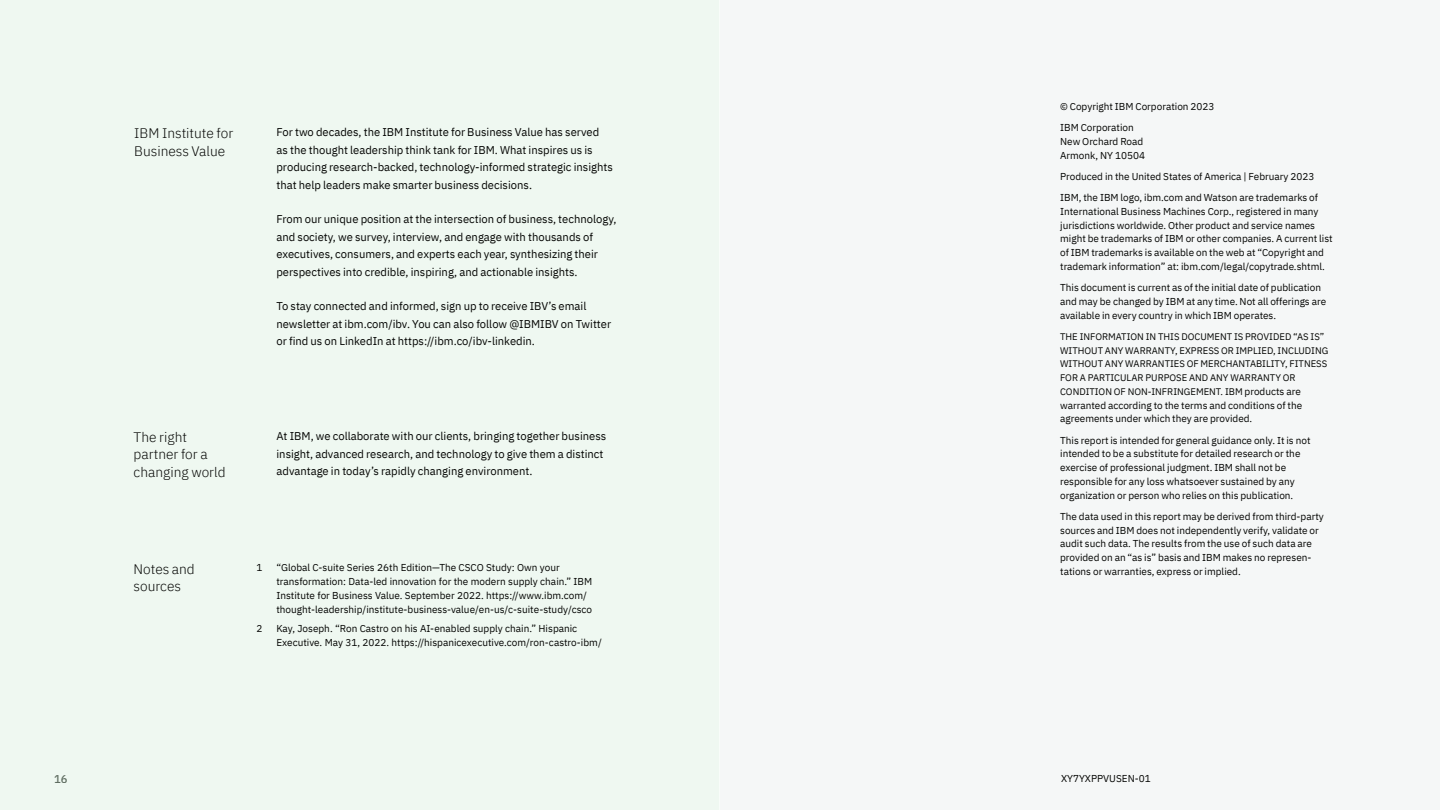
<style>
.page{position:relative;width:1440px;height:810px;background:#fff}
.page>*{position:absolute;margin:0;border:0;box-sizing:border-box;transform-origin:0 0}
.t1{font:300 13.75px/17.5px "IBM Plex Sans";color:#040503}
.t2{font:11.25px/17.5px "IBM Plex Sans";color:#040503}
.t3{font:500 11.25px "IBM Plex Sans";color:#5f6d61}
.t4{font:10px/13.8px "IBM Plex Sans";color:#040503}
.t5{font:9.5px/13.8px "IBM Plex Sans";color:#040503}
.s1{font-size:10px}
</style>
<div class="page">
<div style="left:720px;top:0;width:720px;height:810px;background:#f5f7f7"></div>
<div style="left:0;top:0;width:719px;height:810px;background:#eff8f1"></div>
<div style="left:55px;top:775px;width:12px;height:8px;background:#eff8f1"></div>
<h1 class="t1" style="left:134px;top:124px;width:101px">IBM Institute for<br>Business Value</h1>
<p class="t2" style="left:276px;top:123px;width:338px">For two decades, the IBM Institute for Business Value has served as the thought leadership think tank for IBM. What inspires us is producing research-backed, technology-informed strategic insights that help leaders make smarter business decisions.</p>
<p class="t2" style="left:276px;top:210px;width:342px">From our unique position at the intersection of business, technology, and society, we survey, interview, and engage with thousands of executives, consumers, and experts each year, synthesizing their perspectives into credible, inspiring, and actionable insights.</p>
<p class="t2" style="left:276px;top:297px;width:336px">To stay connected and informed, sign up to receive IBV’s email newsletter at ibm.com/ibv. You can also follow @IBMIBV on Twitter or find us on LinkedIn at https://ibm.co/ibv-linkedin.</p>
<h1 class="t1" style="left:134px;top:427px;width:94px">The right partner for a changing world</h1>
<p class="t2" style="left:276px;top:426px;width:331px">At IBM, we collaborate with our clients, bringing together business insight, advanced research, and technology to give them a distinct advantage in today’s rapidly changing environment.</p>
<h1 class="t1" style="left:134px;top:559px;width:63px">Notes and sources</h1>
<p class="t4" style="left:256px;top:560px;width:8px">1</p>
<p class="t4" style="left:276px;top:560px;width:317px">“Global C-suite Series 26th Edition—The CSCO Study: Own your transformation: Data-led innovation for the modern supply chain.” IBM Institute for Business Value. September 2022. https://www.ibm.com/ thought-leadership/institute-business-value/en-us/c-suite-study/csco</p>
<p class="t4" style="left:256px;top:621px;width:8px">2</p>
<p class="t4" style="left:276px;top:621px;width:327px">Kay, Joseph. “Ron Castro on his AI-enabled supply chain.” Hispanic<br>Executive. May 31, 2022. https://hispanicexecutive.com/ron-castro-ibm/</p>
<p class="t4" style="left:1060px;top:95px;width:156px;line-height:21.2px">© Copyright IBM Corporation 2023<br>IBM Corporation</p>
<p class="t4" style="left:1060px;top:134px;width:86px">New Orchard Road<br>Armonk, NY 10504</p>
<p class="t4" style="left:1060px;top:165px;width:259px;line-height:21.2px">Produced in the United States of America | February 2023<br>IBM, the IBM logo, ibm.com and Watson are trademarks of</p>
<p class="t4" style="left:1060px;top:204px;width:274px">International Business Machines Corp., registered in many jurisdictions worldwide. Other product and service names might be trademarks of IBM or other companies. A current list of IBM trademarks is available on the web at “Copyright and trademark information” at: ibm.com/legal/copytrade.shtml.</p>
<p class="t4" style="left:1060px;top:280px;width:268px">This document is current as of the initial date of publication and may be changed by IBM at any time. Not all offerings are available in every country in which IBM operates.</p>
<p class="t5" style="left:1060px;top:329px;width:270px">THE INFORMATION IN THIS DOCUMENT IS PROVIDED “AS IS” WITHOUT ANY WARRANTY, EXPRESS OR IMPLIED, INCLUDING WITHOUT ANY WARRANTIES OF MERCHANTABILITY, FITNESS FOR A PARTICULAR PURPOSE AND ANY WARRANTY OR CONDITION OF NON-INFRINGEMENT. IBM <span class="s1">products are</span></p>
<p class="t4" style="left:1060px;top:397px;width:244px">warranted according to the terms and conditions of the agreements under which they are provided.</p>
<p class="t4" style="left:1060px;top:432px;width:252px">This report is intended for general guidance only. It is not intended to be a substitute for detailed research or the exercise of professional judgment. IBM shall not be responsible for any loss whatsoever sustained by any organization or person who relies on this publication.</p>
<p class="t4" style="left:1060px;top:509px;width:265px">The data used in this report may be derived from third-party sources and IBM does not independently verify, validate or audit such data. The results from the use of such data are provided on an “as is” basis and IBM makes no represen&shy;tations or warranties, express or implied.</p>
<p class="t3" style="left:54px;top:770px;width:15px">16</p>
<p class="t4" style="left:1061px;top:771px;width:91px">XY7YXPPVUSEN-01</p>
</div>
